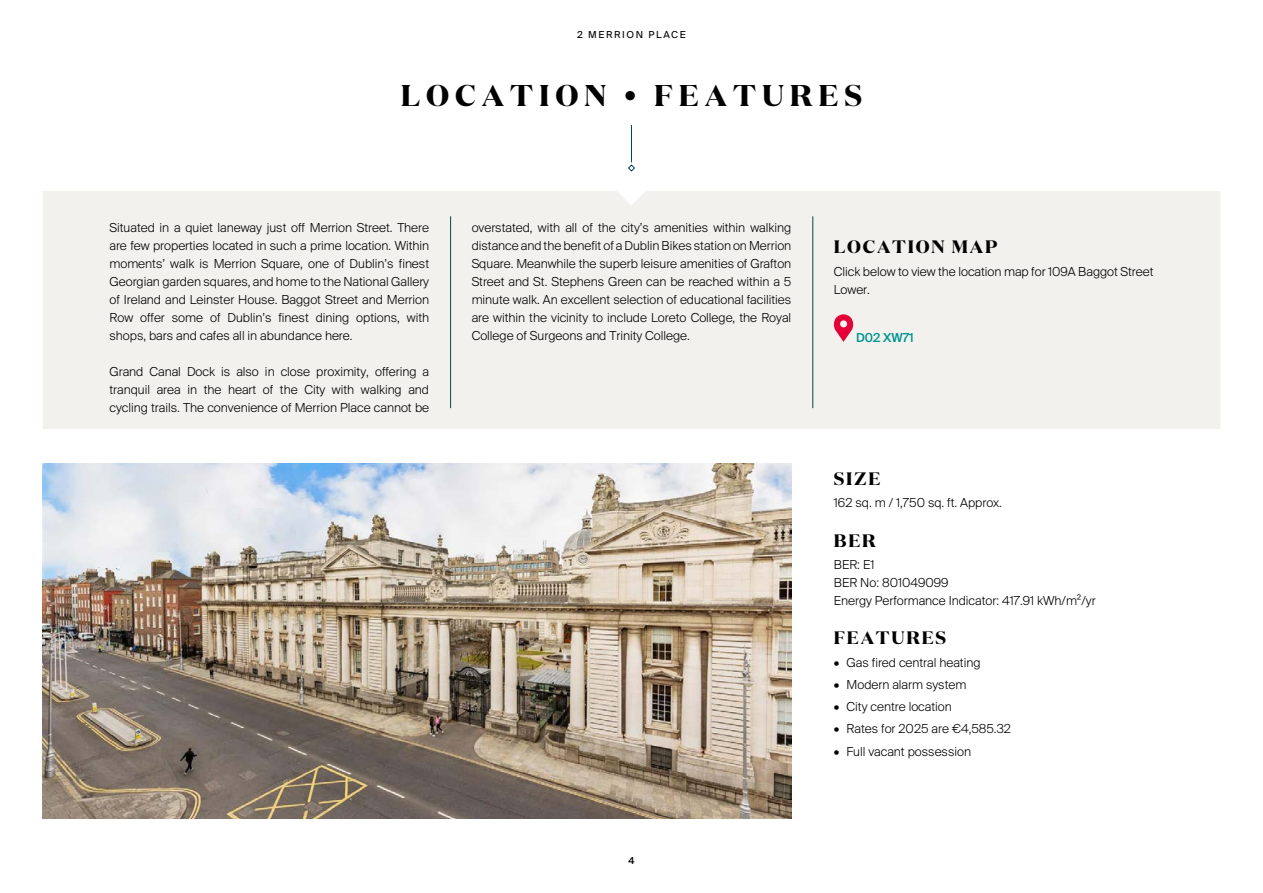
<style>
.page{position:relative;width:1263px;height:893px;background:#fff}
.page>*{position:absolute;margin:0;border:0;box-sizing:border-box;transform-origin:0 0}
.t1{font:700 30px "Domaine Disp";letter-spacing:.2em;color:#000}
.t2{font:700 18px "Domaine Disp";letter-spacing:.1em;color:#000}
.t3{font:300 13.5px/18px "Suisse BP Intl";color:#000;text-align:justify}
.t4{font:500 13.5px "Suisse BP Intl";color:#009591}
.t5{font:10.5px "Suisse BP Intl";letter-spacing:.15em;color:#000}
.t6{font:500 10.5px "Suisse BP Intl";color:#000}
</style>
<div class="page">
<div style="left:43px;top:191px;width:1177px;height:238px;background:#f3f1ee"></div>
<img style="left:43px;top:464px;width:748px;height:355px">
<svg style="left:833px;top:314px;width:21px;height:28px"></svg>
<hr style="left:631px;top:125px;width:1px;height:37px;background:#00494d">
<svg style="left:628px;top:165px;width:7px;height:6px"></svg>
<hr style="left:450px;top:216px;width:1px;height:192px;background:#00494d">
<hr style="left:812px;top:216px;width:1px;height:192px;background:#00494d">
<p class="t5" style="left:577px;top:28px;width:110px">2 MERRION PLACE</p>
<h1 class="t1" style="left:401px;top:76px;width:463px">LOCATION • FEATURES</h1>
<p class="t3" style="left:109px;top:218px;width:321px">Situated in a quiet laneway just off Merrion Street. There are few properties located in such a prime location. Within moments’ walk is Merrion Square, one of Dublin’s finest Georgian garden squares, and home to the National Gallery of Ireland and Leinster House. Baggot Street and Merrion Row offer some of Dublin’s finest dining options, with shops, bars and cafes all in abundance here.</p>
<p class="t3" style="left:109px;top:362px;width:321px">Grand Canal Dock is also in close proximity, offering a tranquil area in the heart of the City with walking and cycling trails. The convenience of Merrion Place cannot be</p>
<p class="t3" style="left:472px;top:218px;width:321px">overstated, with all of the city’s amenities within walking distance and the benefit of a Dublin Bikes station on Merrion Square. Meanwhile the superb leisure amenities of Grafton Street and St. Stephens Green can be reached within a 5 minute walk. An excellent selection of educational facilities are within the vicinity to include Loreto College, the Royal College of Surgeons and Trinity College.</p>
<p class="t6" style="left:628px;top:854px;width:8px">4</p>
<h2 class="t2" style="left:834px;top:235px;width:165px">LOCATION MAP</h2>
<p class="t3" style="left:834px;top:262px;width:321px">Click below to view the location map for 109A Baggot Street<br>Lower.</p>
<p class="t4" style="left:856px;top:329px;width:59px">D02 XW71</p>
<h2 class="t2" style="left:834px;top:467px;width:48px">SIZE</h2>
<p class="t3" style="left:834px;top:493px;width:170px">162 sq. m / 1,750 sq. ft. Approx.</p>
<h2 class="t2" style="left:834px;top:528px;width:43px">BER</h2>
<p class="t3" style="left:834px;top:555px;width:263px;text-align:left">BER: E1<br>BER No: 801049099<br>Energy Performance Indicator: 417.91 kWh/m²/yr</p>
<h2 class="t2" style="left:834px;top:626px;width:114px">FEATURES</h2>
<p class="t3" style="left:834px;top:653px;width:148px">• Gas fired central heating</p>
<p class="t3" style="left:834px;top:675px;width:134px">• Modern alarm system</p>
<p class="t3" style="left:834px;top:697px;width:119px">• City centre location</p>
<p class="t3" style="left:834px;top:720px;width:179px">• Rates for 2025 are €4,585.32</p>
<p class="t3" style="left:834px;top:742px;width:139px">• Full vacant possession</p>
</div>
